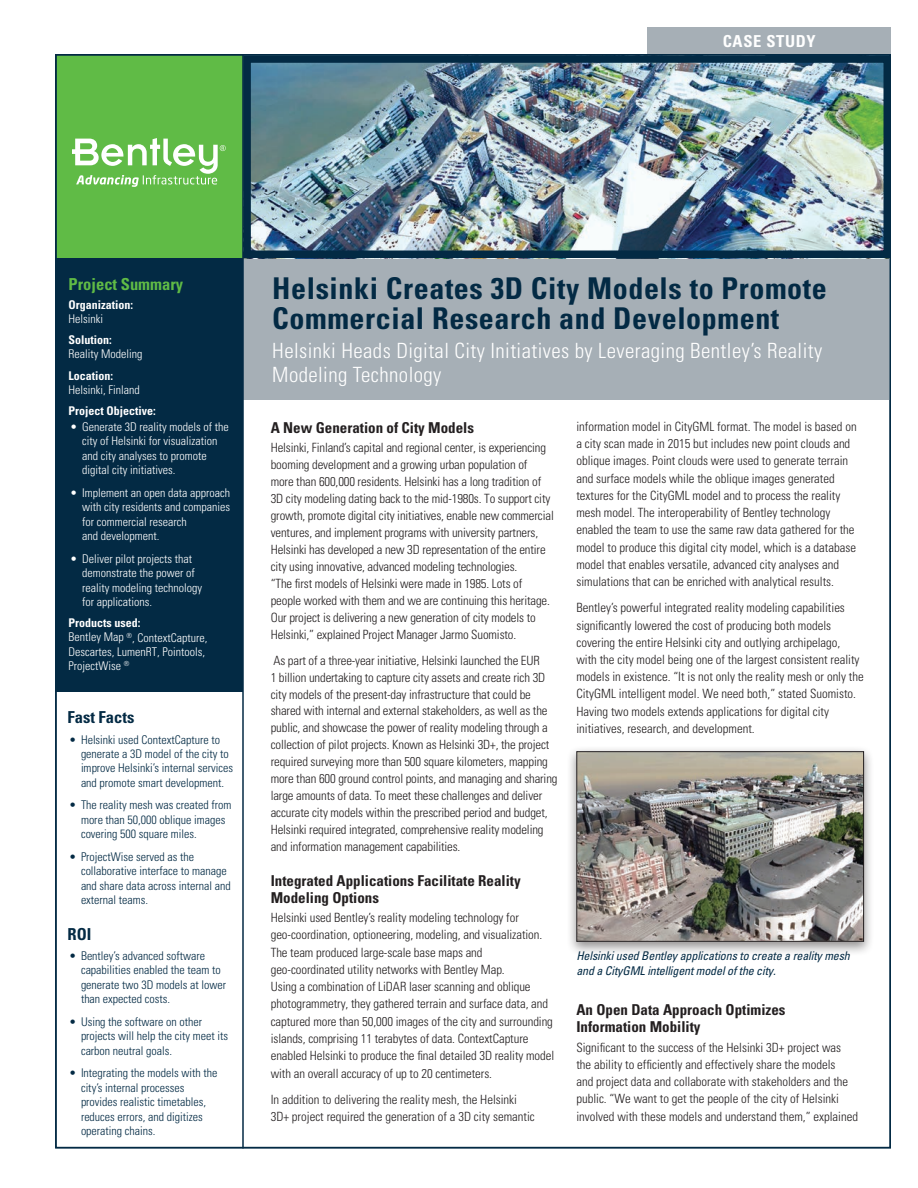
<style>
.page{position:relative;width:918px;height:1188px;background:#fff}
.page>*{position:absolute;margin:0;border:0;box-sizing:border-box;transform-origin:0 0}
.t1{font:700 condensed 30px/30px "Univers";letter-spacing:.02em;color:#032a44}
.t2{font:300 condensed 21px/24px "Univers";letter-spacing:.02em;color:#fff}
.t3{font:700 condensed 16.5px "Univers";color:#60bb46}
.t4{font:700 condensed 16.5px "Univers";color:#032a44}
.t5{font:700 condensed 16.5px "Univers";letter-spacing:.04em;color:#fff}
.t6{font:700 condensed 15px/16.6px "Univers";color:#231f20}
.t7{font:300 condensed 12.75px/17.2px "Univers";letter-spacing:-.005em;color:#231f20}
.t8{font:300 condensed 12px/14.4px "Univers";color:#032a44}
.t9{font:300 condensed 12px/14.4px "Univers";color:#fff}
.t10{font:italic condensed 12px/14.4px "Univers";letter-spacing:-.01em;color:#032a44}
.t11{font:700 condensed 12px "Univers";color:#fff}
.s1{font-weight:700}
</style>
<div class="page">
<div style="left:55px;top:55px;width:188px;height:204px;background:#60bb46"></div>
<svg style="left:72px;top:138px;width:154px;height:49px"></svg>
<div style="left:648px;top:27px;width:243px;height:27px;background:#a6afb6"></div>
<div style="left:244px;top:258px;width:647px;height:141px;background:#a6afb6"></div>
<img style="left:252px;top:64px;width:630px;height:185px">
<div style="left:243px;top:55px;width:648px;height:203px;border:8px solid #032a44"></div>
<hr style="left:242px;top:54px;width:2px;height:1094px;background:#032a44">
<div style="left:55px;top:258px;width:187px;height:433px;background:#032a44"></div>
<div style="left:566px;top:746px;width:308px;height:210px;background:#231f20;opacity:.5"></div>
<img style="left:576px;top:751px;width:288px;height:191px">
<p class="t5" style="left:723px;top:31px;width:95px">CASE STUDY</p>
<p class="t3" style="left:69px;top:274px;width:116px">Project Summary</p>
<p class="t11" style="left:69px;top:297px;width:66px">Organization:</p>
<p class="t9" style="left:69px;top:312px;width:36px">Helsinki</p>
<p class="t11" style="left:69px;top:332px;width:45px">Solution:</p>
<p class="t9" style="left:69px;top:347px;width:75px">Reality Modeling</p>
<p class="t11" style="left:69px;top:368px;width:46px">Location:</p>
<p class="t9" style="left:69px;top:383px;width:73px">Helsinki, Finland</p>
<p class="t11" style="left:69px;top:404px;width:89px">Project Objective:</p>
<p class="t9" style="left:82px;top:420px;width:148px;text-indent:-12px">• Generate 3D reality models of the city of Helsinki for visualization and city analyses to promote digital city initiatives.</p>
<p class="t9" style="left:82px;top:485px;width:149px;text-indent:-12px">• Implement an open data approach with city residents and companies for commercial research<br>and development.</p>
<p class="t9" style="left:82px;top:551px;width:121px;text-indent:-12px">• Deliver pilot projects that demonstrate the power of reality modeling technology for applications.</p>
<p class="t9" style="left:69px;top:616px;width:140px"><span class="s1">Products used:<br></span>Bentley Map <sup>®</sup>, ContextCapture,<br>Descartes, LumenRT, Pointools,<br>ProjectWise <sup>®</sup></p>
<p class="t4" style="left:68px;top:707px;width:68px">Fast Facts</p>
<p class="t8" style="left:81px;top:732px;width:154px;text-indent:-12px">• Helsinki used ContextCapture to generate a 3D model of the city to improve Helsinki’s internal services and promote smart development.</p>
<p class="t8" style="left:81px;top:798px;width:152px;text-indent:-12px">• The reality mesh was created from more than 50,000 oblique images covering 500 square miles.</p>
<p class="t8" style="left:81px;top:849px;width:151px;text-indent:-12px">• ProjectWise served as the collaborative interface to manage and share data across internal and external teams.</p>
<p class="t4" style="left:68px;top:924px;width:25px">ROI</p>
<p class="t8" style="left:81px;top:949px;width:147px;text-indent:-12px">• Bentley’s advanced software capabilities enabled the team to generate two 3D models at lower than expected costs.</p>
<p class="t8" style="left:81px;top:1014px;width:149px;text-indent:-12px">• Using the software on other projects will help the city meet its carbon neutral goals.</p>
<p class="t8" style="left:81px;top:1066px;width:138px;text-indent:-12px">• Integrating the models with the city’s internal processes provides realistic timetables, reduces errors, and digitizes operating chains.</p>
<h1 class="t1" style="left:272px;top:273px;width:556px">Helsinki Creates 3D City Models to Promote<br>Commercial Research and Development</h1>
<h2 class="t2" style="left:272px;top:338px;width:551px">Helsinki Heads Digital City Initiatives by Leveraging Bentley’s Reality<br>Modeling Technology</h2>
<p class="t6" style="left:271px;top:419px;width:205px">A New Generation of City Models</p>
<p class="t7" style="left:271px;top:439px;width:285px">Helsinki, Finland’s capital and regional center, is experiencing booming development and a growing urban population of<br>more than 600,000 residents. Helsinki has a long tradition of 3D city modeling dating back to the mid-1980s. To support city growth, promote digital city initiatives, enable new commercial ventures, and implement programs with university partners, Helsinki has developed a new 3D representation of the entire city using innovative, advanced modeling technologies.<br>“The first models of Helsinki were made in 1985. Lots of people worked with them and we are continuing this heritage.<br>Our project is delivering a new generation of city models to Helsinki,” explained Project Manager Jarmo Suomisto.</p>
<p class="t7" style="left:271px;top:652px;width:288px">As part of a three-year initiative, Helsinki launched the EUR<br>1 billion undertaking to capture city assets and create rich 3D city models of the present-day infrastructure that could be shared with internal and external stakeholders, as well as the public, and showcase the power of reality modeling through a collection of pilot projects. Known as Helsinki 3D+, the project required surveying more than 500 square kilometers, mapping more than 600 ground control points, and managing and sharing large amounts of data. To meet these challenges and deliver accurate city models within the prescribed period and budget, Helsinki required integrated, comprehensive reality modeling and information management capabilities.</p>
<p class="t6" style="left:271px;top:872px;width:252px">Integrated Applications Facilitate Reality<br>Modeling Options</p>
<p class="t7" style="left:271px;top:909px;width:285px">Helsinki used Bentley’s reality modeling technology for geo-coordination, optioneering, modeling, and visualization.<br>The team produced large-scale base maps and geo-coordinated utility networks with Bentley Map.<br>Using a combination of LiDAR laser scanning and oblique photogrammetry, they gathered terrain and surface data, and captured more than 50,000 images of the city and surrounding islands, comprising 11 terabytes of data. ContextCapture enabled Helsinki to produce the final detailed 3D reality model with an overall accuracy of up to 20 centimeters.</p>
<p class="t7" style="left:271px;top:1091px;width:266px">In addition to delivering the reality mesh, the Helsinki<br>3D+ project required the generation of a 3D city semantic</p>
<p class="t7" style="left:576px;top:418px;width:282px">information model in CityGML format. The model is based on a city scan made in 2015 but includes new point clouds and oblique images. Point clouds were used to generate terrain and surface models while the oblique images generated textures for the CityGML model and to process the reality mesh model. The interoperability of Bentley technology enabled the team to use the same raw data gathered for the model to produce this digital city model, which is a database model that enables versatile, advanced city analyses and simulations that can be enriched with analytical results.</p>
<p class="t7" style="left:576px;top:599px;width:289px">Bentley’s powerful integrated reality modeling capabilities significantly lowered the cost of producing both models covering the entire Helsinki city and outlying archipelago, with the city model being one of the largest consistent reality models in existence. “It is not only the reality mesh or only the CityGML intelligent model. We need both,” stated Suomisto.<br>Having two models extends applications for digital city initiatives, research, and development.</p>
<p class="t10" style="left:576px;top:949px;width:275px">Helsinki used Bentley applications to create a reality mesh and a CityGML intelligent model of the city.</p>
<p class="t6" style="left:576px;top:1001px;width:211px">An Open Data Approach Optimizes<br>Information Mobility</p>
<p class="t7" style="left:576px;top:1038px;width:283px">Significant to the success of the Helsinki 3D+ project was the ability to efficiently and effectively share the models<br>and project data and collaborate with stakeholders and the public. “We want to get the people of the city of Helsinki involved with these models and understand them,” explained</p>
</div>
